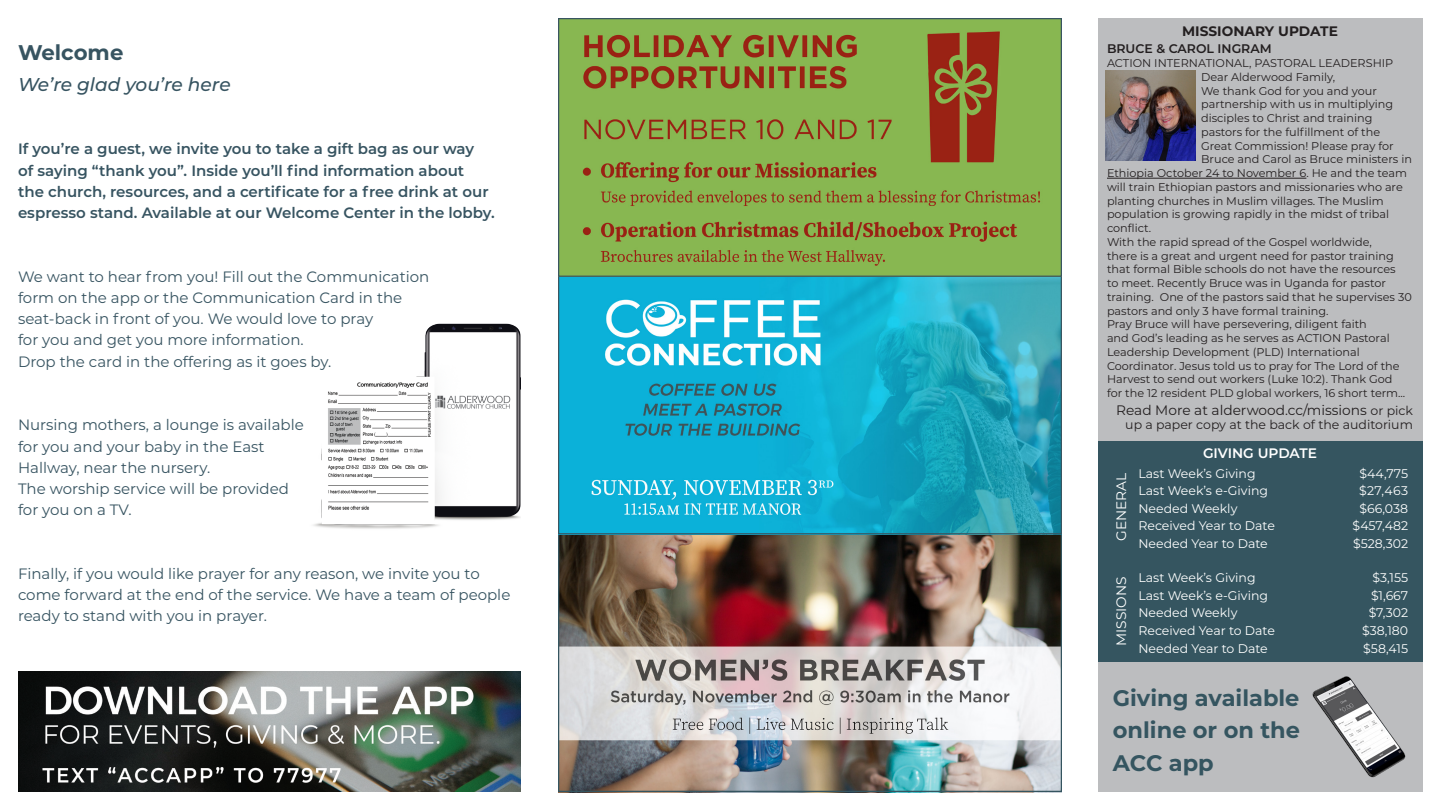
<style>
.page{position:relative;width:1440px;height:810px;background:#fff}
.page>*{position:absolute;margin:0;border:0;box-sizing:border-box;transform-origin:0 0}
.t1{font:700 22.5px/32.5px "Montserrat";color:#355560}
.t2{font:700 21.25px "Montserrat";color:#375461}
.t3{font:italic 500 18.62px "Montserrat";color:#375461}
.t4{font:15px/21.2px "Montserrat";color:#375461}
.t5{font:600 15px/21.2px "Montserrat";color:#375461}
.t6{font:13.75px "Montserrat";color:#231f20}
.t7{font:700 13.75px "Montserrat";color:#231f20}
.t8{font:13.75px "Montserrat";color:#fff}
.t9{font:600 13.75px "Montserrat";color:#fff}
.t10{font:12.5px "Montserrat";color:#fff}
.t11{font:12.5px "Montserrat";color:#231f20}
.t12{font:600 12.5px "Montserrat";color:#231f20}
.t13{font:11.25px/13.8px "Montserrat";color:#231f20}
.s1{font-size:12.5px}
</style>
<div class="page">
<div style="left:1098px;top:440px;width:324px;height:223px;background:#355560"></div>
<div style="left:1098px;top:18px;width:324px;height:422px;background:#bcbdbf"></div>
<hr style="left:1107px;top:178px;width:199px;height:1px;background:#231f20">
<img style="left:1105px;top:70px;width:90px;height:90px">
<div style="left:1098px;top:663px;width:324px;height:129px;background:#bcbdbf"></div>
<img style="left:1312px;top:676px;width:94px;height:102px">
<img style="left:313px;top:323px;width:208px;height:206px">
<img style="left:18px;top:672px;width:503px;height:88px">
<img style="left:18px;top:760px;width:503px;height:32px">
<img style="left:560px;top:20px;width:500px;height:770px">
<div style="left:558px;top:18px;width:504px;height:259px;border:1px solid #395661"></div>
<p class="t2" style="left:18px;top:37px;width:107px">Welcome</p>
<p class="t3" style="left:18px;top:71px;width:214px">We’re glad you’re here</p>
<p class="t5" style="left:18px;top:138px;width:478px">If you’re a guest, we invite you to take a gift bag as our way<br>of saying “thank you”. Inside you’ll find information about<br>the church, resources, and a certificate for a free drink at our espresso stand. Available at our Welcome Center in the lobby.</p>
<p class="t4" style="left:18px;top:265px;width:413px">We want to hear from you! Fill out the Communication</p>
<p class="t4" style="left:18px;top:286px;width:386px">form on the app or the Communication Card in the</p>
<p class="t4" style="left:18px;top:308px;width:357px">seat-back in front of you. We would love to pray</p>
<p class="t4" style="left:18px;top:329px;width:287px">for you and get you more information.</p>
<p class="t4" style="left:18px;top:350px;width:315px">Drop the card in the offering as it goes by.</p>
<p class="t4" style="left:18px;top:414px;width:287px">Nursing mothers, a lounge is available</p>
<p class="t4" style="left:18px;top:435px;width:248px">for you and your baby in the East</p>
<p class="t4" style="left:18px;top:456px;width:194px">Hallway, near the nursery.</p>
<p class="t4" style="left:18px;top:478px;width:272px">The worship service will be provided</p>
<p class="t4" style="left:18px;top:499px;width:115px">for you on a TV.</p>
<p class="t4" style="left:18px;top:562px;width:494px">Finally, if you would like prayer for any reason, we invite you to come forward at the end of the service. We have a team of people ready to stand with you in prayer.</p>
<p class="t7" style="left:1182px;top:21px;width:157px">MISSIONARY UPDATE</p>
<p class="t12" style="left:1107px;top:40px;width:166px">BRUCE &amp; CAROL INGRAM</p>
<p class="t13" style="left:1107px;top:56px;width:288px">ACTION INTERNATIONAL, PASTORAL LEADERSHIP</p>
<p class="t13" style="left:1201px;top:70px;width:136px">Dear Alderwood Family,</p>
<p class="t13" style="left:1201px;top:83px;width:177px">We thank God for you and your</p>
<p class="t13" style="left:1201px;top:97px;width:194px">partnership with us in multiplying</p>
<p class="t13" style="left:1201px;top:111px;width:173px">disciples to Christ and training</p>
<p class="t13" style="left:1201px;top:125px;width:181px">pastors for the fulfillment of the</p>
<p class="t13" style="left:1201px;top:138px;width:194px">Great Commission! Please pray for</p>
<p class="t13" style="left:1201px;top:152px;width:212px">Bruce and Carol as Bruce ministers in</p>
<p class="t13" style="left:1107px;top:166px;width:301px">Ethiopia October 24 to November 6. He and the team</p>
<p class="t13" style="left:1107px;top:180px;width:297px">will train Ethiopian pastors and missionaries who are</p>
<p class="t13" style="left:1107px;top:193px;width:278px">planting churches in Muslim villages. The Muslim</p>
<p class="t13" style="left:1107px;top:207px;width:284px">population is growing rapidly in the midst of tribal</p>
<p class="t13" style="left:1107px;top:221px;width:46px">conflict.</p>
<p class="t13" style="left:1107px;top:235px;width:306px">With the rapid spread of the Gospel worldwide,<br>there is a great and urgent need for pastor training that formal Bible schools do not have the resources<br>to meet. Recently Bruce was in Uganda for pastor training. One of the pastors said that he supervises 30 pastors and only 3 have formal training.</p>
<p class="t13" style="left:1107px;top:317px;width:300px">Pray Bruce will have persevering, diligent faith<br>and God’s leading as he serves as ACTION Pastoral Leadership Development (PLD) International Coordinator. Jesus told us to pray for The Lord of the Harvest to send out workers (Luke 10:2). Thank God for the 12 resident PLD global workers, 16 short term...</p>
<p class="t6" style="left:1116px;top:401px;width:298px">Read More at alderwood.cc/missions <span class="s1">or pick</span></p>
<p class="t11" style="left:1125px;top:416px;width:289px">up a paper copy at the back of the auditorium</p>
<p class="t9" style="left:1203px;top:443px;width:115px">GIVING UPDATE</p>
<p class="t8" style="left:1112px;top:541px;width:70px;rotate:-90deg">GENERAL</p>
<p class="t10" style="left:1138px;top:465px;width:119px">Last Week’s Giving</p>
<p class="t10" style="left:1360px;top:465px;width:50px">$44,775</p>
<p class="t10" style="left:1138px;top:482px;width:131px">Last Week’s e-Giving</p>
<p class="t10" style="left:1359px;top:482px;width:51px">$27,463</p>
<p class="t10" style="left:1138px;top:500px;width:100px">Needed Weekly</p>
<p class="t10" style="left:1359px;top:500px;width:50px">$66,038</p>
<p class="t10" style="left:1138px;top:517px;width:138px">Received Year to Date</p>
<p class="t10" style="left:1353px;top:517px;width:57px">$457,482</p>
<p class="t10" style="left:1138px;top:535px;width:131px">Needed Year to Date</p>
<p class="t10" style="left:1353px;top:535px;width:57px">$528,302</p>
<p class="t8" style="left:1112px;top:646px;width:71px;rotate:-90deg">MISSIONS</p>
<p class="t10" style="left:1138px;top:569px;width:119px">Last Week’s Giving</p>
<p class="t10" style="left:1372px;top:569px;width:37px">$3,155</p>
<p class="t10" style="left:1138px;top:587px;width:131px">Last Week’s e-Giving</p>
<p class="t10" style="left:1371px;top:587px;width:39px">$1,667</p>
<p class="t10" style="left:1138px;top:604px;width:100px">Needed Weekly</p>
<p class="t10" style="left:1369px;top:604px;width:41px">$7,302</p>
<p class="t10" style="left:1138px;top:622px;width:138px">Received Year to Date</p>
<p class="t10" style="left:1362px;top:622px;width:48px">$38,180</p>
<p class="t10" style="left:1138px;top:640px;width:131px">Needed Year to Date</p>
<p class="t10" style="left:1363px;top:640px;width:46px">$58,415</p>
<p class="t1" style="left:1113px;top:680px;width:188px">Giving available</p>
<p class="t1" style="left:1113px;top:713px;width:189px">online or on the<br>ACC app</p>
</div>
